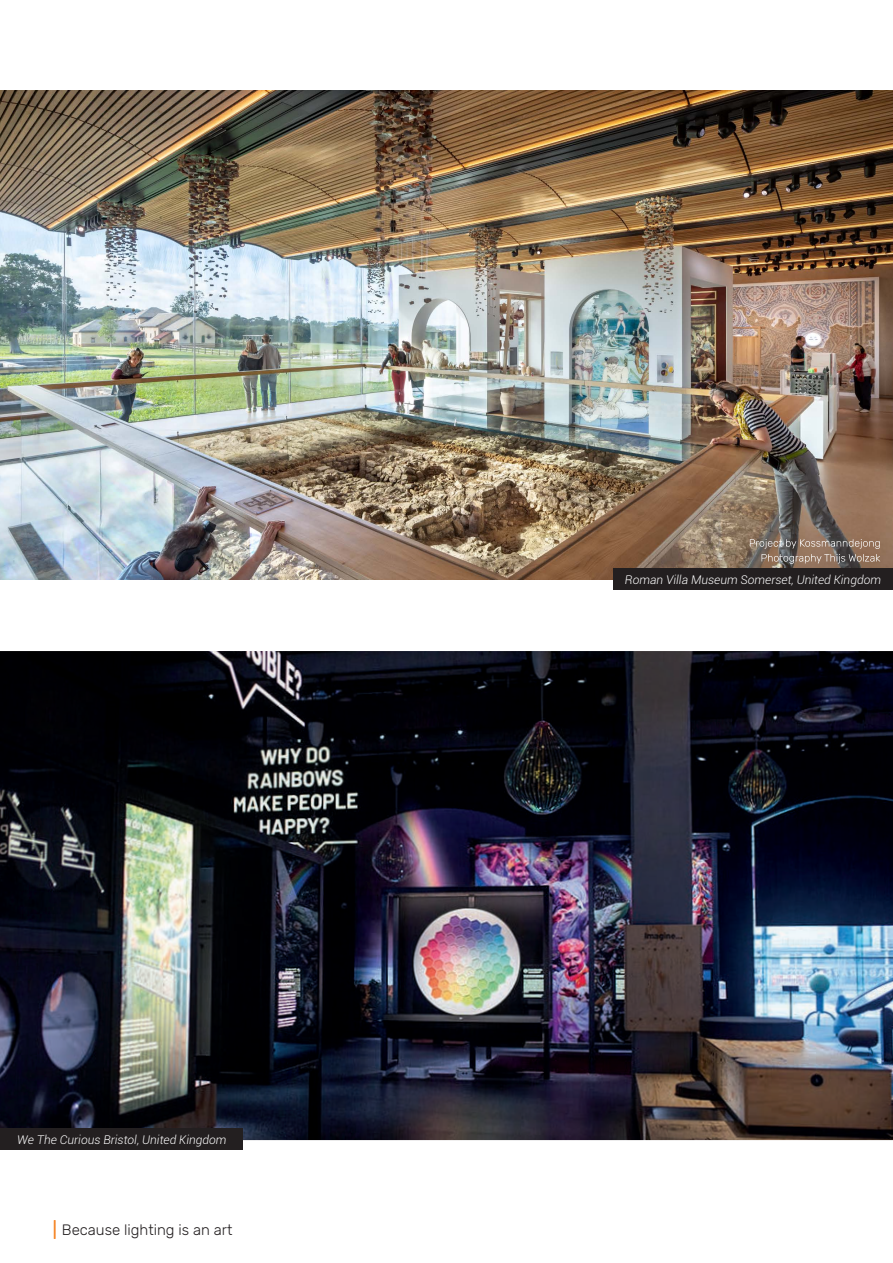
<style>
.page{position:relative;width:893px;height:1263px;background:#fff}
.page>*{position:absolute;margin:0;border:0;box-sizing:border-box;transform-origin:0 0}
.t1{font:300 27px "Rubik";color:#f58220}
.t2{font:300 15px "Rubik";color:#231f20}
.t3{font:italic 300 12px "Roboto";color:#fff}
</style>
<div class="page">
<img style="left:0;top:90px;width:893px;height:489px">
<img style="left:0;top:651px;width:893px;height:489px">
<div style="left:613px;top:569px;width:280px;height:21px;background:#231f20"></div>
<div style="left:0;top:1129px;width:242px;height:21px;background:#231f20"></div>
<svg style="left:750px;top:539px;width:130px;height:25px"></svg>
<p class="t3" style="left:17px;top:1131px;width:211px">We The Curious Bristol, United Kingdom</p>
<p class="t1" style="left:51px;top:1215px;width:8px">I</p>
<p class="t2" style="left:62px;top:1221px;width:172px">Because lighting is an art</p>
<p class="t3" style="left:625px;top:571px;width:258px">Roman Villa Museum Somerset, United Kingdom</p>
</div>
